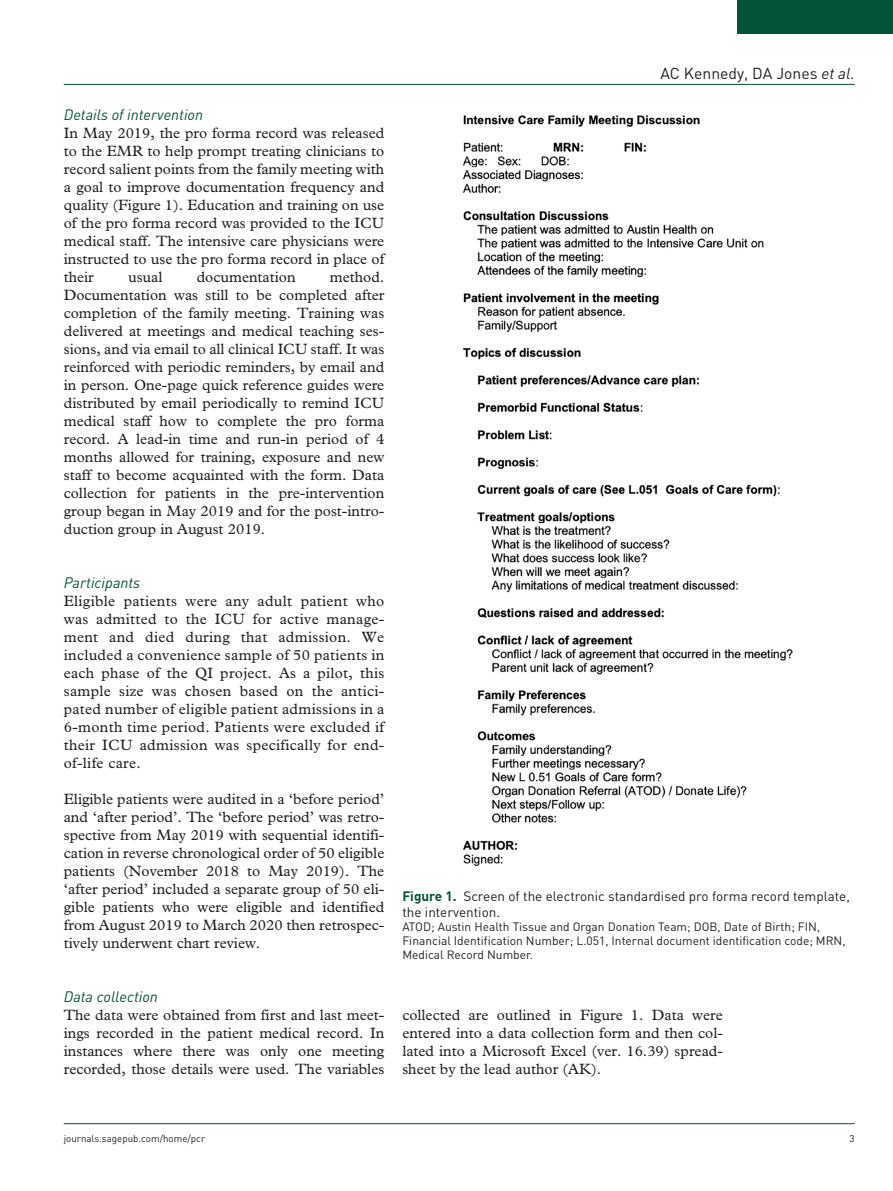
<style>
.page{position:relative;width:893px;height:1191px;background:#fff}
.page>*{position:absolute;margin:0;border:0;box-sizing:border-box;transform-origin:0 0}
.t1{font:15.75px "DIN";color:#231f20}
.t2{font:15px/18px "Plantin Std";color:#231f20;text-align:justify}
.t3{font:italic 15px "DIN";color:#015436}
.t4{font:13.5px/15.8px "DIN";color:#231f20}
.t5{font:12px/14.2px "DIN";color:#231f20}
.t6{font:9.75px "DIN";color:#231f20}
.s1{font-style:italic}
.s2{font-weight:700;color:#015436}
</style>
<div class="page">
<hr style="left:64px;top:84px;width:791px;height:1px;background:#015436">
<hr style="left:64px;top:1123px;width:791px;height:1px;background:#015436">
<div style="left:738px;top:0;width:155px;height:34px;background:#015436"></div>
<img style="left:462px;top:115px;width:331px;height:752px">
<p class="t3" style="left:64px;top:105px;width:141px">Details of intervention</p>
<p class="t2" style="left:64px;top:124px;width:322px">In May 2019, the pro forma record was released to the EMR to help prompt treating clinicians to record salient points from the family meeting with a goal to improve documentation frequency and quality (Figure 1). Education and training on use of the pro forma record was provided to the ICU medical staff. The intensive care physicians were instructed to use the pro forma record in place of their</p>
<p class="t2" style="left:64px;top:268px;width:322px;text-indent:266px">method.<br>Documentation was still to be completed after completion of the family meeting. Training was delivered at meetings and medical teaching ses&shy;sions, and via email to all clinical ICU staff. It was reinforced with periodic reminders, by email and in person. One-page quick reference guides were distributed by email periodically to remind ICU medical staff how to complete the pro forma record. A lead-in time and run-in period of 4 months allowed for training, exposure and new staff to become acquainted with the form. Data collection for patients in the pre-intervention group began in May 2019 and for the post-intro&shy;duction group in August 2019.</p>
<p class="t2" style="left:128px;top:268px;width:36px">usual</p>
<p class="t2" style="left:197px;top:268px;width:100px">documentation</p>
<p class="t3" style="left:64px;top:573px;width:78px">Participants</p>
<p class="t2" style="left:64px;top:592px;width:322px">Eligible patients were any adult patient who was admitted to the ICU for active manage&shy;ment and died during that admission. We included a convenience sample of 50 patients in each phase of the QI project. As a pilot, this sample size was chosen based on the antici&shy;pated number of eligible patient admissions in a 6-month time period. Patients were excluded if their ICU admission was specifically for end&shy;of-life care.</p>
<p class="t2" style="left:64px;top:790px;width:322px">Eligible patients were audited in a ‘before period’ and ‘after period’. The ‘before period’ was retro&shy;spective from May 2019 with sequential identifi&shy;cation in reverse chronological order of 50 eligible patients (November 2018 to May 2019). The ‘after period’ included a separate group of 50 eli&shy;gible patients who were eligible and identified from August 2019 to March 2020 then retrospec&shy;tively underwent chart review.</p>
<p class="t1" style="left:660px;top:63px;width:196px">AC Kennedy, DA Jones <span class="s1">et al.</span></p>
<p class="t4" style="left:402px;top:887px;width:449px"><span class="s2">Figure 1.</span> Screen of the electronic standardised pro forma record template, the intervention.</p>
<p class="t5" style="left:402px;top:919px;width:445px">ATOD; Austin Health Tissue and Organ Donation Team; DOB, Date of Birth; FIN,<br>Financial Identification Number; L.051, Internal document identification code; MRN,<br>Medical Record Number.</p>
<p class="t3" style="left:64px;top:987px;width:96px">Data collection</p>
<p class="t2" style="left:64px;top:1006px;width:322px">The data were obtained from first and last meet&shy;ings recorded in the patient medical record. In instances where there was only one meeting recorded, those details were used. The variables</p>
<p class="t2" style="left:402px;top:1006px;width:322px">collected are outlined in Figure 1. Data were entered into a data collection form and then col&shy;lated into a Microsoft Excel (ver. 16.39) spread&shy;sheet by the lead author (AK).</p>
<p class="t6" style="left:64px;top:1132px;width:143px">journals.sagepub.com/home/pcr</p>
<p class="t6" style="left:850px;top:1132px;width:7px">3</p>
</div>
